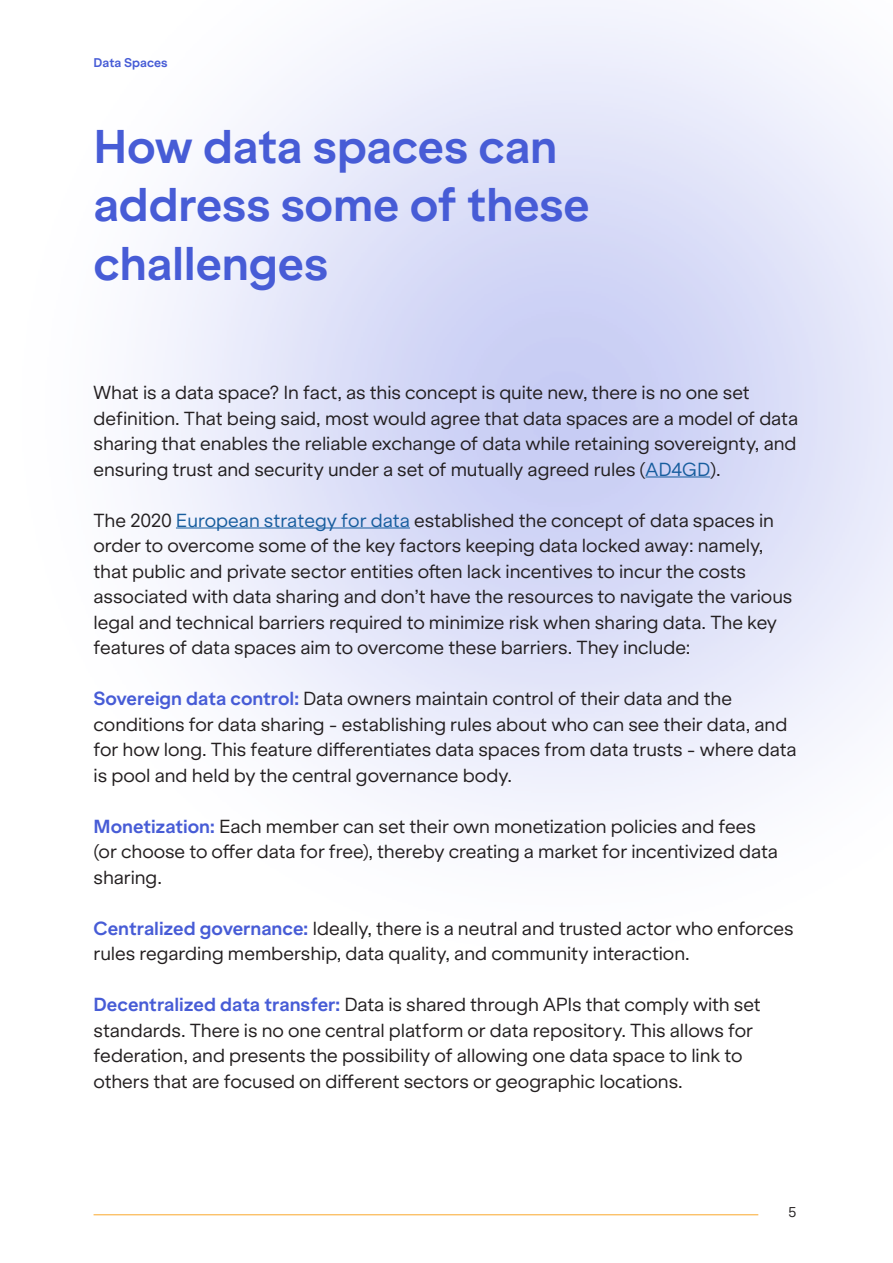
<style>
.page{position:relative;width:893px;height:1263px;background:#fff}
.page>*{position:absolute;margin:0;border:0;box-sizing:border-box;transform-origin:0 0}
.t1{font:700 45px/58.5px "Klarheit Grotesk";letter-spacing:-.01em;color:#475cd6}
.t2{font:18px/25.5px "Klarheit Grotesk";letter-spacing:-.005em;color:#231f20}
.t3{font:13.5px "Klarheit Grotesk";color:#231f20}
.t4{font:700 12px "Klarheit Grotesk";color:#475cd6}
.s1{color:#175d9e}
.s2{font-weight:700;color:#475cd6}
</style>
<div class="page">
<hr style="left:645px;top:476px;width:65px;height:1px;background:#175d9e">
<hr style="left:176px;top:527px;width:234px;height:1px;background:#175d9e">
<hr style="left:94px;top:1214px;width:664px;height:1px;background:#faa82b">
<p class="t4" style="left:94px;top:53px;width:76px">Data Spaces</p>
<p class="t1" style="left:94px;top:112px;width:498px">How data spaces can address some of these challenges</p>
<p class="t2" style="left:94px;top:378px;width:706px">What is a data space? In fact, as this concept is quite new, there is no one set definition. That being said, most would agree that data spaces are a model of data sharing that enables the reliable exchange of data while retaining sovereignty, and ensuring trust and security under a set of mutually agreed rules (<span class="s1">AD4GD</span>).</p>
<p class="t2" style="left:94px;top:505px;width:700px">The 2020 <span class="s1">European strategy for data</span> established the concept of data spaces in order to overcome some of the key factors keeping data locked away: namely, that public and private sector entities often lack incentives to incur the costs associated with data sharing and don’t have the resources to navigate the various legal and technical barriers required to minimize risk when sharing data. The key features of data spaces aim to overcome these barriers. They include:</p>
<p class="t2" style="left:94px;top:684px;width:705px"><span class="s2">Sovereign data control:</span> Data owners maintain control of their data and the conditions for data sharing - establishing rules about who can see their data, and for how long. This feature differentiates data spaces from data trusts - where data is pool and held by the central governance body.</p>
<p class="t2" style="left:94px;top:811px;width:686px"><span class="s2">Monetization:</span> Each member can set their own monetization policies and fees (or choose to offer data for free), thereby creating a market for incentivized data sharing.</p>
<p class="t2" style="left:94px;top:913px;width:702px"><span class="s2">Centralized governance:</span> Ideally, there is a neutral and trusted actor who enforces rules regarding membership, data quality, and community interaction.</p>
<p class="t2" style="left:94px;top:990px;width:669px"><span class="s2">Decentralized data transfer:</span> Data is shared through APIs that comply with set standards. There is no one central platform or data repository. This allows for federation, and presents the possibility of allowing one data space to link to others that are focused on different sectors or geographic locations.</p>
<p class="t3" style="left:789px;top:1201px;width:9px">5</p>
</div>
